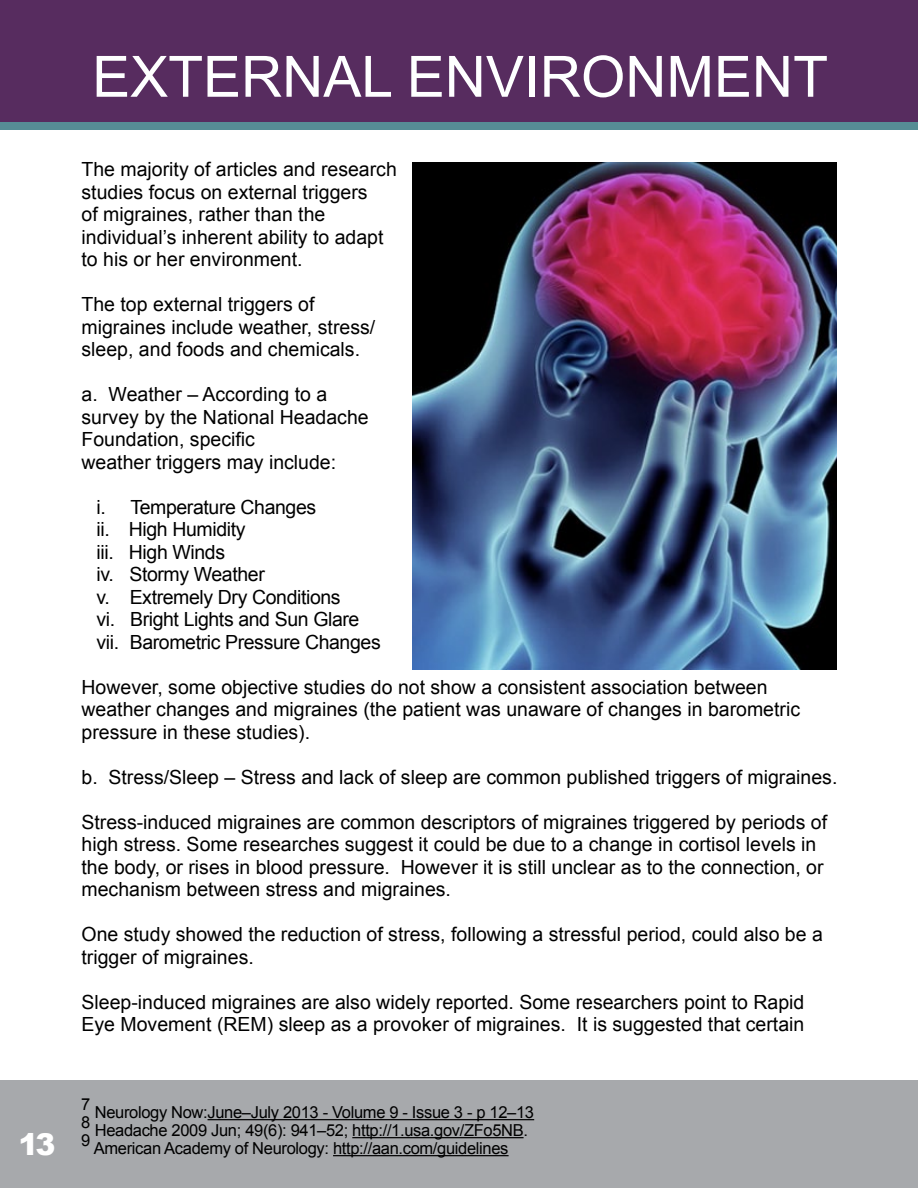
<style>
.page{position:relative;width:918px;height:1188px;background:#fff}
.page>*{position:absolute;margin:0;border:0;box-sizing:border-box;transform-origin:0 0}
.t1{font:57px "Arial";color:#feffff}
.t2{font:900 30px "Arial";color:#fff}
.t3{font:19.5px/22.5px "Arial";color:#000}
.t4{font:19.5px/22.5px "Arial";letter-spacing:-.02em;color:#000}
.t5{font:16.5px "Arial";letter-spacing:-.02em;color:#000}
</style>
<div class="page">
<div style="left:0;top:1080px;width:918px;height:108px;background:#a7a9ac"></div>
<img style="left:412px;top:162px;width:425px;height:508px">
<hr style="left:208px;top:1119px;width:326px;height:1px;background:#000">
<hr style="left:352px;top:1137px;width:172px;height:1px;background:#000">
<hr style="left:333px;top:1155px;width:176px;height:1px;background:#000">
<div style="left:0;top:0;width:918px;height:123px;background:#572c5f"></div>
<div style="left:0;top:122px;width:918px;height:7px;background:#568d95"></div>
<h2 class="t2" style="left:18px;top:1123px;width:39px">13</h2>
<h1 class="t1" style="left:92px;top:39px;width:737px">EXTERNAL ENVIRONMENT</h1>
<p class="t3" style="left:82px;top:158px;width:317px">The majority of articles and research studies focus on external triggers<br>of migraines, rather than the individual’s inherent ability to adapt to his or her environment.</p>
<p class="t3" style="left:82px;top:293px;width:295px">The top external triggers of migraines include weather, stress/ sleep, and foods and chemicals.</p>
<p class="t3" style="left:82px;top:383px;width:289px">a. Weather – According to a survey by the National Headache<br>Foundation, specific<br>weather triggers may include:</p>
<p class="t4" style="left:97px;top:496px;width:286px">i. Temperature Changes<br>ii. High Humidity<br>iii. High Winds<br>iv. Stormy Weather<br>v. Extremely Dry Conditions<br>vi. Bright Lights and Sun Glare vii. Barometric Pressure Changes</p>
<p class="t3" style="left:82px;top:676px;width:720px">However, some objective studies do not show a consistent association between weather changes and migraines (the patient was unaware of changes in barometric pressure in these studies).</p>
<p class="t3" style="left:82px;top:766px;width:757px">b. Stress/Sleep – Stress and lack of sleep are common published triggers of migraines.</p>
<p class="t3" style="left:82px;top:811px;width:747px">Stress-induced migraines are common descriptors of migraines triggered by periods of high stress. Some researches suggest it could be due to a change in cortisol levels in the body, or rises in blood pressure. However it is still unclear as to the connection, or mechanism between stress and migraines.</p>
<p class="t3" style="left:82px;top:923px;width:743px">One study showed the reduction of stress, following a stressful period, could also be a trigger of migraines.</p>
<p class="t3" style="left:82px;top:991px;width:724px">Sleep-induced migraines are also widely reported. Some researchers point to Rapid<br>Eye Movement (REM) sleep as a provoker of migraines. It is suggested that certain</p>
<p class="t5" style="left:81px;top:1094px;width:11px">7</p>
<p class="t5" style="left:95px;top:1101px;width:441px">Neurology Now:June–July 2013 - Volume 9 - Issue 3 - p 12–13</p>
<p class="t5" style="left:81px;top:1112px;width:11px">8</p>
<p class="t5" style="left:95px;top:1119px;width:435px">Headache 2009 Jun; 49(6): 941–52; http://1.usa.gov/ZFo5NB.</p>
<p class="t5" style="left:81px;top:1130px;width:11px">9</p>
<p class="t5" style="left:94px;top:1137px;width:416px">American Academy of Neurology: http://aan.com/guidelines</p>
</div>
